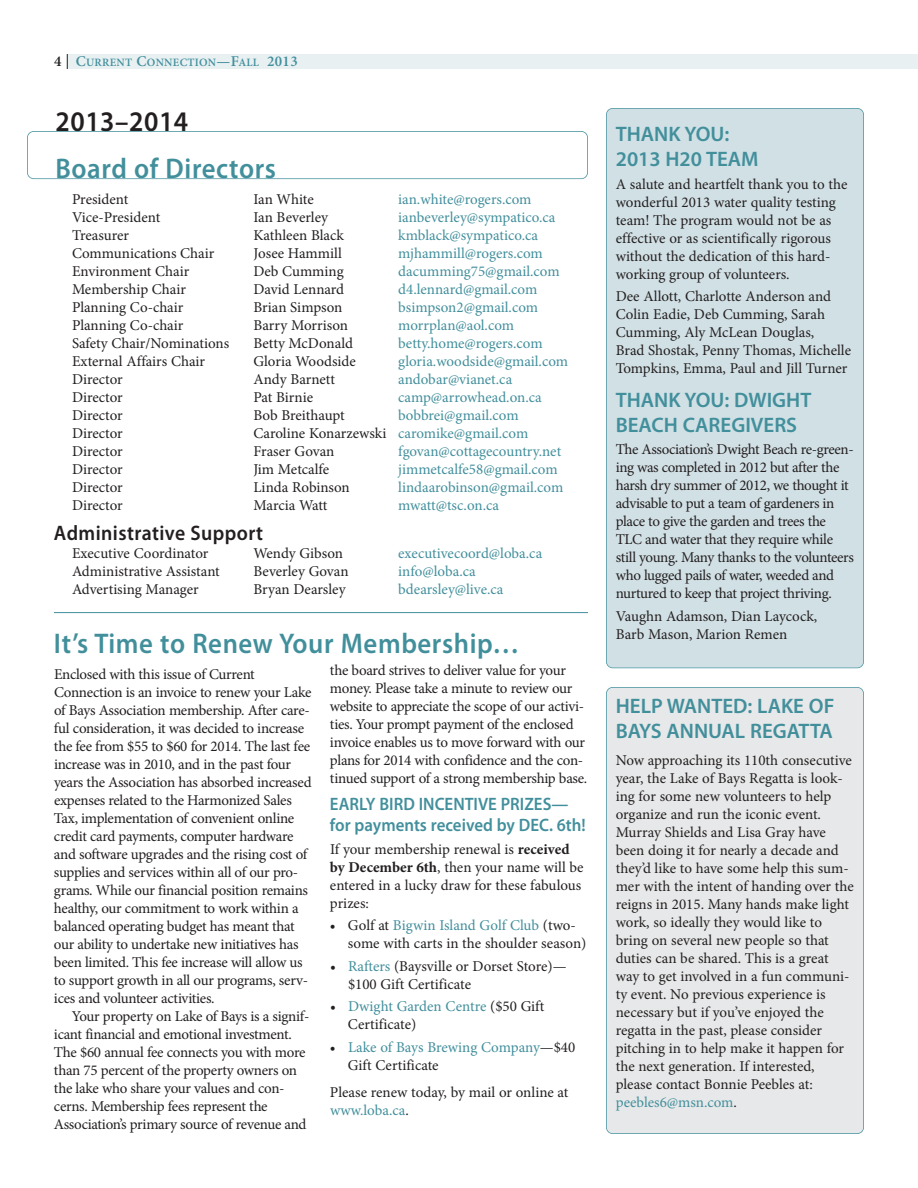
<style>
.page{position:relative;width:918px;height:1188px;background:#fff}
.page>*{position:absolute;margin:0;border:0;box-sizing:border-box;transform-origin:0 0}
.t1{font:600 28.5px "Myriad Pro";letter-spacing:.02em;color:#428f9c;scale:.94 1}
.t2{font:600 28.5px "Myriad Pro";letter-spacing:.02em;color:#231f20;scale:.94 1}
.t3{font:600 21px/25.2px "Myriad Pro";color:#428f9c}
.t4{font:600 21px "Myriad Pro";letter-spacing:.02em;color:#231f20;scale:.94 1}
.t5{font:600 18px/21.6px "Myriad Pro";color:#428f9c;scale:.94 1}
.t6{font:15px/18px "Minion Pro";letter-spacing:-.01em;color:#231f20}
.t7{font:15px/18px "Minion Pro";color:#428f9c}
.t8{font:600 11.25px "Minion Pro";letter-spacing:.025em;color:#428f9c}
.s1{font-size:15px;color:#231f20}
.s2{font-size:15px}
.s3{color:#428f9c}
.s4{font-weight:700}
.s5{color:#231f20}
</style>
<div class="page">
<div style="left:68px;top:54px;width:850px;height:15px;background:#e8f0f2"></div>
<svg style="left:67px;top:54px;width:1px;height:15px"></svg>
<div style="left:607px;top:109px;width:256px;height:559px;background:#d1e0e5;border-radius:6px"></div>
<div style="left:606px;top:108px;width:258px;height:560px;border:2px solid #428f9c;border-radius:7px"></div>
<div style="left:27px;top:131px;width:561px;height:48px;border:2px solid #428f9c;border-radius:7px"></div>
<div style="left:607px;top:688px;width:256px;height:445px;background:#e7e8e9;border-radius:6px"></div>
<div style="left:606px;top:687px;width:258px;height:447px;border:2px solid #428f9c;border-radius:7px"></div>
<hr style="left:54px;top:612px;width:534px;height:1px;background:#428f9c">
<p class="t8" style="left:54px;top:59px;width:245px"><span class="s1">4</span> <span class="s2">C</span>URRENT <span class="s2">C</span>ONNECTION<span class="s2">—F</span>ALL <span class="s2">2013</span></p>
<h1 class="t2" style="left:55px;top:111px;width:143px">2013–2014</h1>
<h1 class="t1" style="left:55px;top:158px;width:236px">Board of Directors</h1>
<p class="t6" style="left:72px;top:191px;width:58px">President</p>
<p class="t6" style="left:254px;top:191px;width:62px">Ian White</p>
<p class="t7" style="left:398px;top:191px;width:135px">ian.white@rogers.com</p>
<p class="t6" style="left:72px;top:209px;width:90px">Vice-President</p>
<p class="t6" style="left:254px;top:209px;width:76px">Ian Beverley</p>
<p class="t7" style="left:398px;top:209px;width:159px">ianbeverley@sympatico.ca</p>
<p class="t6" style="left:72px;top:227px;width:59px">Treasurer</p>
<p class="t6" style="left:254px;top:227px;width:92px">Kathleen Black</p>
<p class="t7" style="left:398px;top:227px;width:141px">kmblack@sympatico.ca</p>
<p class="t6" style="left:72px;top:245px;width:144px">Communications Chair</p>
<p class="t6" style="left:254px;top:245px;width:90px">Josee Hammill</p>
<p class="t7" style="left:398px;top:245px;width:146px">mjhammill@rogers.com</p>
<p class="t6" style="left:72px;top:263px;width:119px">Environment Chair</p>
<p class="t6" style="left:254px;top:263px;width:92px">Deb Cumming</p>
<p class="t7" style="left:398px;top:263px;width:163px">dacumming75@gmail.com</p>
<p class="t6" style="left:72px;top:281px;width:115px">Membership Chair</p>
<p class="t6" style="left:254px;top:281px;width:92px">David Lennard</p>
<p class="t7" style="left:398px;top:281px;width:141px">d4.lennard@gmail.com</p>
<p class="t6" style="left:72px;top:299px;width:113px">Planning Co-chair</p>
<p class="t6" style="left:254px;top:299px;width:90px">Brian Simpson</p>
<p class="t7" style="left:398px;top:299px;width:141px">bsimpson2@gmail.com</p>
<p class="t6" style="left:72px;top:317px;width:113px">Planning Co-chair</p>
<p class="t6" style="left:254px;top:317px;width:96px">Barry Morrison</p>
<p class="t7" style="left:398px;top:317px;width:117px">morrplan@aol.com</p>
<p class="t6" style="left:72px;top:335px;width:159px">Safety Chair/Nominations</p>
<p class="t6" style="left:254px;top:335px;width:101px">Betty McDonald</p>
<p class="t7" style="left:398px;top:335px;width:146px">betty.home@rogers.com</p>
<p class="t6" style="left:72px;top:353px;width:135px">External Affairs Chair</p>
<p class="t6" style="left:254px;top:353px;width:104px">Gloria Woodside</p>
<p class="t7" style="left:398px;top:353px;width:171px">gloria.woodside@gmail.com</p>
<p class="t6" style="left:72px;top:371px;width:52px">Director</p>
<p class="t6" style="left:254px;top:371px;width:83px">Andy Barnett</p>
<p class="t7" style="left:398px;top:371px;width:116px">andobar@vianet.ca</p>
<p class="t6" style="left:72px;top:389px;width:52px">Director</p>
<p class="t6" style="left:254px;top:389px;width:61px">Pat Birnie</p>
<p class="t7" style="left:398px;top:389px;width:145px">camp@arrowhead.on.ca</p>
<p class="t6" style="left:72px;top:407px;width:52px">Director</p>
<p class="t6" style="left:254px;top:407px;width:93px">Bob Breithaupt</p>
<p class="t7" style="left:398px;top:407px;width:122px">bobbrei@gmail.com</p>
<p class="t6" style="left:72px;top:425px;width:52px">Director</p>
<p class="t6" style="left:254px;top:425px;width:276px">Caroline Konarzewski <span class="s3">caromike@gmail.com</span></p>
<p class="t6" style="left:72px;top:443px;width:52px">Director</p>
<p class="t6" style="left:254px;top:443px;width:82px">Fraser Govan</p>
<p class="t7" style="left:398px;top:443px;width:165px">fgovan@cottagecountry.net</p>
<p class="t6" style="left:72px;top:461px;width:52px">Director</p>
<p class="t6" style="left:254px;top:461px;width:77px">Jim Metcalfe</p>
<p class="t7" style="left:398px;top:461px;width:161px">jimmetcalfe58@gmail.com</p>
<p class="t6" style="left:72px;top:479px;width:52px">Director</p>
<p class="t6" style="left:254px;top:479px;width:98px">Linda Robinson</p>
<p class="t7" style="left:398px;top:479px;width:167px">lindaarobinson@gmail.com</p>
<p class="t6" style="left:72px;top:497px;width:52px">Director</p>
<p class="t6" style="left:254px;top:497px;width:76px">Marcia Watt</p>
<p class="t7" style="left:398px;top:497px;width:102px">mwatt@tsc.on.ca</p>
<h2 class="t4" style="left:54px;top:525px;width:224px">Administrative Support</h2>
<p class="t6" style="left:72px;top:545px;width:138px">Executive Coordinator</p>
<p class="t6" style="left:253px;top:545px;width:91px">Wendy Gibson</p>
<p class="t7" style="left:398px;top:545px;width:146px">executivecoord@loba.ca</p>
<p class="t6" style="left:72px;top:563px;width:149px">Administrative Assistant</p>
<p class="t6" style="left:254px;top:563px;width:97px">Beverley Govan</p>
<p class="t7" style="left:398px;top:563px;width:79px">info@loba.ca</p>
<p class="t6" style="left:72px;top:581px;width:128px">Advertising Manager</p>
<p class="t6" style="left:254px;top:581px;width:94px">Bryan Dearsley</p>
<p class="t7" style="left:398px;top:581px;width:107px">bdearsley@live.ca</p>
<h1 class="t1" style="left:54px;top:633px;width:497px">It’s Time to Renew Your Membership…</h1>
<p class="t6" style="left:54px;top:667px;width:259px">Enclosed with this issue of Current Connection is an invoice to renew your Lake of Bays Association membership. After care&shy;ful consideration, it was decided to increase the fee from $55 to $60 for 2014. The last fee increase was in 2010, and in the past four years the Association has absorbed increased expenses related to the Harmonized Sales Tax, implementation of convenient online credit card payments, computer hardware and software upgrades and the rising cost of supplies and services within all of our pro&shy;grams. While our financial position remains healthy, our commitment to work within a balanced operating budget has meant that our ability to undertake new initiatives has been limited. This fee increase will allow us to support growth in all our programs, serv&shy;ices and volunteer activities.</p>
<p class="t6" style="left:54px;top:1009px;width:257px;text-indent:18px">Your property on Lake of Bays is a signif&shy;icant financial and emotional investment.<br>The $60 annual fee connects you with more than 75 percent of the property owners on the lake who share your values and con&shy;cerns. Membership fees represent the Association’s primary source of revenue and</p>
<p class="t6" style="left:330px;top:663px;width:259px">the board strives to deliver value for your money. Please take a minute to review our website to appreciate the scope of our activi&shy;ties. Your prompt payment of the enclosed invoice enables us to move forward with our plans for 2014 with confidence and the con&shy;tinued support of a strong membership base.</p>
<p class="t5" style="left:330px;top:794px;width:274px">EARLY BIRD INCENTIVE PRIZES— for payments received by DEC. 6th!</p>
<p class="t6" style="left:330px;top:841px;width:255px">If your membership renewal is <span class="s4">received by December 6th</span>, then your name will be entered in a lucky draw for these fabulous prizes:</p>
<p class="t6" style="left:348px;top:918px;width:240px;text-indent:-18px">• Golf at <span class="s3">Bigwin Island Golf Club</span> (two&shy;some with carts in the shoulder season)</p>
<p class="t6" style="left:348px;top:958px;width:220px;text-indent:-18px">• <span class="s3">Rafters</span> (Baysville or Dorset Store)— $100 Gift Certificate</p>
<p class="t6" style="left:348px;top:999px;width:198px;text-indent:-18px">• <span class="s3">Dwight Garden Centre</span> ($50 Gift<br>Certificate)</p>
<p class="t7" style="left:348px;top:1039px;width:229px;text-indent:-18px"><span class="s5">•</span> Lake of Bays Brewing Company<span class="s5">—$40<br>Gift Certificate</span></p>
<p class="t6" style="left:330px;top:1084px;width:240px">Please renew today, by mail or online at <span class="s3">www.loba.ca</span>.</p>
<h2 class="t3" style="left:616px;top:123px;width:144px">THANK YOU:<br>2013 H20 TEAM</h2>
<p class="t6" style="left:616px;top:176px;width:233px">A salute and heartfelt thank you to the wonderful 2013 water quality testing team! The program would not be as effective or as scientifically rigorous without the dedication of this hard&shy;working group of volunteers.</p>
<p class="t6" style="left:616px;top:289px;width:237px">Dee Allott, Charlotte Anderson and Colin Eadie, Deb Cumming, Sarah Cumming, Aly McLean Douglas,<br>Brad Shostak, Penny Thomas, Michelle Tompkins, Emma, Paul and Jill Turner</p>
<h2 class="t3" style="left:616px;top:389px;width:197px">THANK YOU: DWIGHT<br>BEACH CAREGIVERS</h2>
<p class="t6" style="left:616px;top:442px;width:240px">The Association’s Dwight Beach re-green&shy;ing was completed in 2012 but after the harsh dry summer of 2012, we thought it advisable to put a team of gardeners in place to give the garden and trees the TLC and water that they require while still young. Many thanks to the volunteers who lugged pails of water, weeded and nurtured to keep that project thriving.</p>
<p class="t6" style="left:616px;top:608px;width:203px">Vaughn Adamson, Dian Laycock,<br>Barb Mason, Marion Remen</p>
<h2 class="t3" style="left:616px;top:695px;width:220px">HELP WANTED: LAKE OF<br>BAYS ANNUAL REGATTA</h2>
<p class="t6" style="left:616px;top:752px;width:240px">Now approaching its 110th consecutive year, the Lake of Bays Regatta is look&shy;ing for some new volunteers to help organize and run the iconic event.<br>Murray Shields and Lisa Gray have been doing it for nearly a decade and they’d like to have some help this sum&shy;mer with the intent of handing over the reigns in 2015. Many hands make light work, so ideally they would like to bring on several new people so that duties can be shared. This is a great way to get involved in a fun communi&shy;ty event. No previous experience is necessary but if you’ve enjoyed the regatta in the past, please consider pitching in to help make it happen for the next generation. If interested, please contact Bonnie Peebles at: <span class="s3">peebles6@msn.com</span>.</p>
</div>
